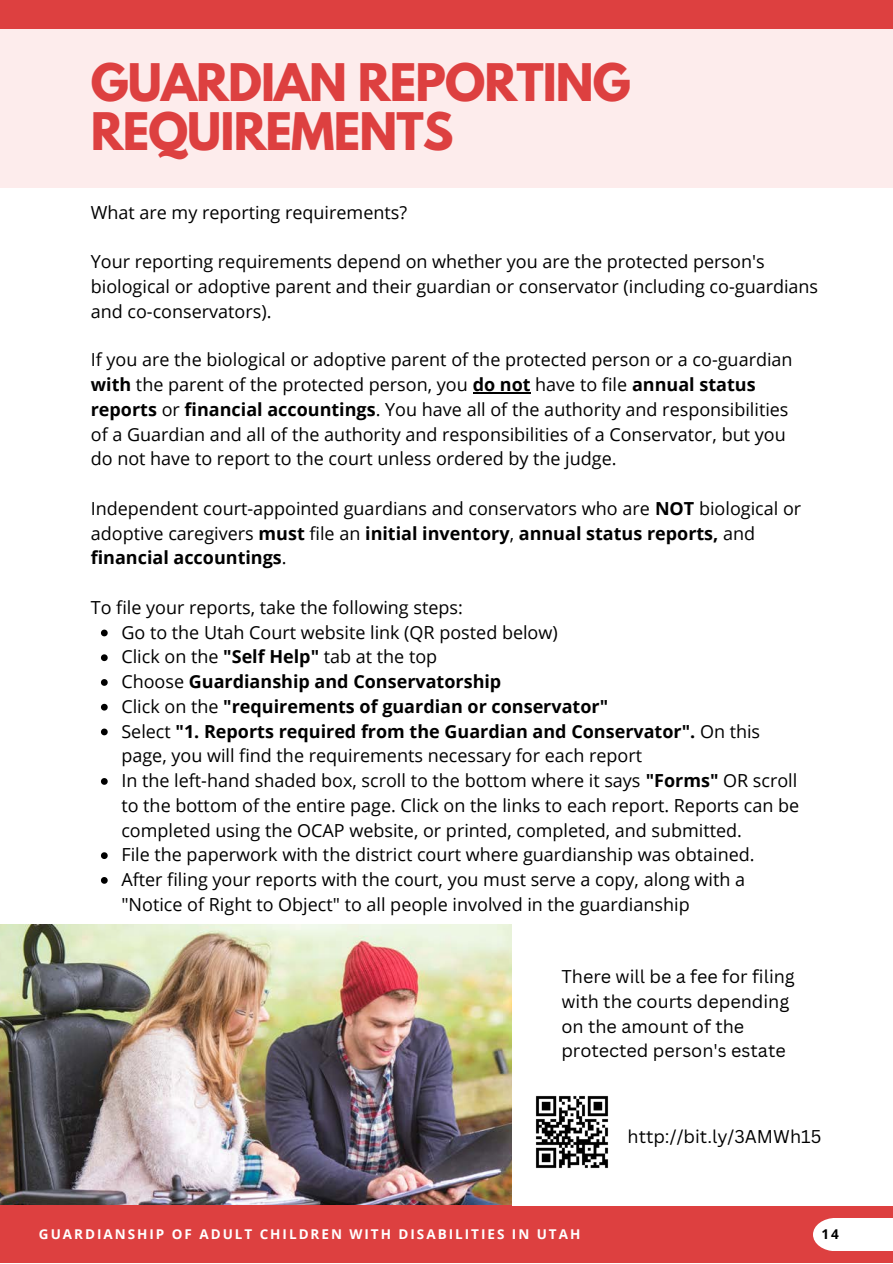
<style>
.page{position:relative;width:893px;height:1264px;background:#fff}
.page>*{position:absolute;margin:0;border:0;box-sizing:border-box;transform-origin:0 0}
.t1{font:700 45.9px/49.5px "League Spartan";letter-spacing:-.02em;color:#dd4040}
.t2{font:18px/24.8px "Open Sans";color:#000}
.t3{font:18px/24.8px "Canva Sans";color:#000}
.t4{font:700 13.5px "Open Sans";letter-spacing:.145em;color:#fff}
.t5{font:700 13.5px "Open Sans";color:#000}
.s1{font-weight:700}
</style>
<div class="page">
<img style="left:0;top:924px;width:512px;height:281px">
<div style="left:0;top:1205px;width:892px;height:57px;background:#dd4040"></div>
<div style="left:0;top:0;width:892px;height:29px;background:#dd4040"></div>
<div style="left:813px;top:1218px;width:79px;height:32px;background:#fff"></div>
<div style="left:0;top:29px;width:892px;height:159px;background:#fdecec"></div>
<svg style="left:101px;top:629px;width:7px;height:7px"></svg>
<svg style="left:101px;top:654px;width:7px;height:7px"></svg>
<svg style="left:101px;top:679px;width:7px;height:7px"></svg>
<svg style="left:101px;top:703px;width:7px;height:7px"></svg>
<svg style="left:101px;top:728px;width:7px;height:7px"></svg>
<svg style="left:101px;top:778px;width:7px;height:6px"></svg>
<svg style="left:101px;top:852px;width:7px;height:7px"></svg>
<svg style="left:101px;top:877px;width:7px;height:6px"></svg>
<hr style="left:472px;top:392px;width:58px;height:1px;background:#000">
<img style="left:535px;top:1095px;width:74px;height:74px">
<h1 class="t1" style="left:91px;top:63px;width:541px">GUARDIAN REPORTING<br>REQUIREMENTS</h1>
<p class="t2" style="left:91px;top:199px;width:318px">What are my reporting requirements?</p>
<p class="t2" style="left:91px;top:249px;width:728px">Your reporting requirements depend on whether you are the protected person's biological or adoptive parent and their guardian or conservator (including co-guardians and co-conservators).</p>
<p class="t2" style="left:91px;top:347px;width:703px">If you are the biological or adoptive parent of the protected person or a co-guardian <span class="s1">with</span> the parent of the protected person, you <span class="s1">do not</span> have to file <span class="s1">annual status reports</span> or <span class="s1">financial accountings</span>. You have all of the authority and responsibilities of a Guardian and all of the authority and responsibilities of a Conservator, but you do not have to report to the court unless ordered by the judge.</p>
<p class="t2" style="left:91px;top:495px;width:711px">Independent court-appointed guardians and conservators who are <span class="s1">NOT</span> biological or adoptive caregivers <span class="s1">must</span> file an <span class="s1">initial inventory</span>, <span class="s1">annual status reports,</span> and <span class="s1">financial accountings</span>.</p>
<p class="t2" style="left:91px;top:594px;width:373px">To file your reports, take the following steps:</p>
<p class="t2" style="left:121px;top:619px;width:679px">Go to the Utah Court website link (QR posted below)<br>Click on the <span class="s1">"Self Help"</span> tab at the top<br>Choose <span class="s1">Guardianship and Conservatorship<br></span>Click on the <span class="s1">"requirements of guardian or conservator"<br></span>Select <span class="s1">"1. Reports required from the Guardian and Conservator".</span> On this page, you will find the requirements necessary for each report<br>In the left-hand shaded box, scroll to the bottom where it says <span class="s1">"Forms"</span> OR scroll to the bottom of the entire page. Click on the links to each report. Reports can be completed using the OCAP website, or printed, completed, and submitted.<br>File the paperwork with the district court where guardianship was obtained.<br>After filing your reports with the court, you must serve a copy, along with a "Notice of Right to Object" to all people involved in the guardianship</p>
<p class="t3" style="left:561px;top:963px;width:235px">There will be a fee for filing with the courts depending on the amount of the protected person's estate</p>
<p class="t3" style="left:627px;top:1123px;width:195px">http://bit.ly/3AMWh15</p>
<p class="t4" style="left:39px;top:1223px;width:543px">GUARDIANSHIP OF ADULT CHILDREN WITH DISABILITIES IN UTAH</p>
<p class="t5" style="left:821px;top:1223px;width:19px">14</p>
</div>
